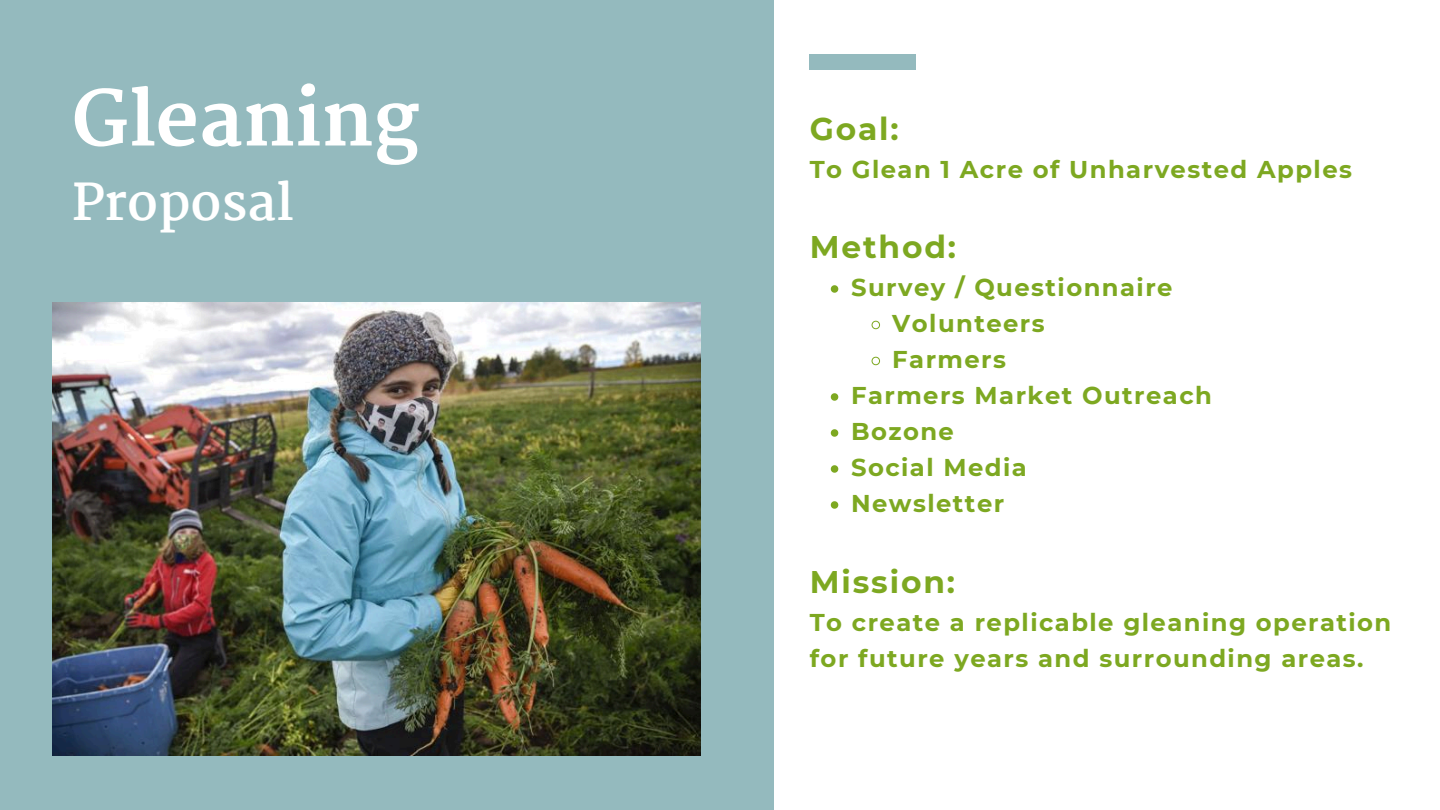
<style>
.page{position:relative;width:1440px;height:810px;background:#94babe}
.page>*{position:absolute;margin:0;border:0;box-sizing:border-box;transform-origin:0 0}
.t1{font:800 75px "Martel";color:#fff}
.t2{font:700 50px "Martel";color:#fff}
.t3{font:700 31.3px "Montserrat";letter-spacing:.06em;color:#7da821}
.t4{font:700 24.3px/36px "Montserrat";letter-spacing:.06em;color:#7da821}
</style>
<div class="page">
<div style="left:775px;top:0;width:665px;height:810px;background:#fff"></div>
<div style="left:810px;top:54px;width:106px;height:15px;background:#94babe"></div>
<svg style="left:831px;top:285px;width:7px;height:8px"></svg>
<svg style="left:871px;top:320px;width:9px;height:10px"></svg>
<svg style="left:871px;top:356px;width:9px;height:10px"></svg>
<svg style="left:831px;top:393px;width:7px;height:8px"></svg>
<svg style="left:831px;top:429px;width:7px;height:8px"></svg>
<svg style="left:831px;top:465px;width:7px;height:8px"></svg>
<svg style="left:831px;top:501px;width:7px;height:8px"></svg>
<img style="left:52px;top:303px;width:648px;height:453px">
<h1 class="t1" style="left:72px;top:76px;width:348px">Gleaning</h1>
<h1 class="t2" style="left:72px;top:173px;width:223px">Proposal</h1>
<p class="t3" style="left:810px;top:109px;width:90px">Goal:</p>
<p class="t4" style="left:810px;top:151px;width:544px">To Glean 1 Acre of Unharvested Apples</p>
<h3 class="t3" style="left:810px;top:228px;width:148px">Method:</h3>
<h2 class="t4" style="left:851px;top:270px;width:323px">Survey / Questionnaire</h2>
<p class="t4" style="left:892px;top:306px;width:154px">Volunteers</p>
<p class="t4" style="left:892px;top:342px;width:115px">Farmers</p>
<p class="t4" style="left:851px;top:378px;width:362px">Farmers Market Outreach</p>
<p class="t4" style="left:851px;top:414px;width:104px">Bozone</p>
<p class="t4" style="left:851px;top:450px;width:177px">Social Media</p>
<p class="t4" style="left:851px;top:486px;width:155px">Newsletter</p>
<p class="t3" style="left:810px;top:562px;width:147px">Mission:</p>
<p class="t4" style="left:810px;top:604px;width:583px">To create a replicable gleaning operation for future years and surrounding areas.</p>
</div>
